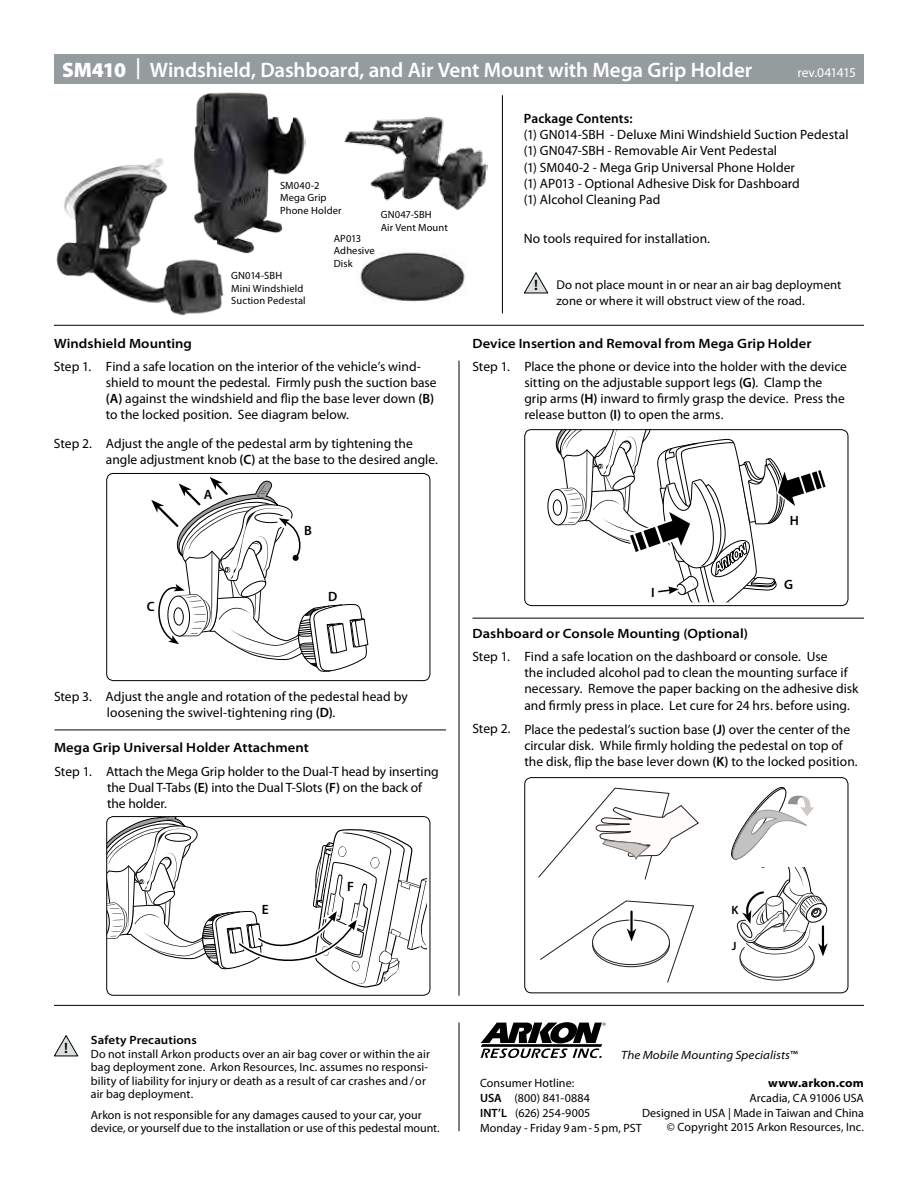
<style>
.page{position:relative;width:918px;height:1188px;background:#fff}
.page>*{position:absolute;margin:0;border:0;box-sizing:border-box;transform-origin:0 0}
.t1{font:600 21px "Myriad Pro";letter-spacing:-.005em;color:#fff}
.t2{font:600 semi-expanded 15px "Myriad Pro";color:#000}
.t3{font:13.5px/16.2px "Myriad Pro";color:#000}
.t4{font:600 semi-expanded 13.5px "Myriad Pro";letter-spacing:.005em;color:#000}
.t5{font:600 13.5px "Myriad Pro";letter-spacing:.005em;color:#000}
.t6{font:13.5px "Myriad Pro";letter-spacing:-.055em;color:#fff}
.t7{font:12.75px/15.3px "Myriad Pro";letter-spacing:.01em;color:#000}
.t8{font:12px/13.5px "Myriad Pro";letter-spacing:.005em;color:#000}
.t9{font:italic semi-expanded 12px "Myriad Pro";letter-spacing:.005em;color:#000}
.t10{font:600 semi-expanded 12px "Myriad Pro";letter-spacing:.01em;color:#000}
.t11{font:700 semi-expanded 12px "Myriad Pro";letter-spacing:.01em;color:#000}
.t12{font:600 12px "Myriad Pro";color:#000}
.t13{font:10.5px/12.6px "Myriad Pro";letter-spacing:.015em;color:#000}
.s1{font-weight:900}
.s2{font-weight:600}
</style>
<div class="page">
<div style="left:54px;top:54px;width:810px;height:30px;background:#959c9d"></div>
<img style="left:344px;top:116px;width:143px;height:94px">
<hr style="left:54px;top:325px;width:810px;height:1px;background:#000">
<hr style="left:502px;top:95px;width:1px;height:218px;background:#000">
<svg style="left:54px;top:1035px;width:25px;height:22px"></svg>
<svg style="left:481px;top:1022px;width:125px;height:36px"></svg>
<hr style="left:54px;top:1005px;width:810px;height:1px;background:#000">
<hr style="left:459px;top:1022px;width:1px;height:109px;background:#000">
<svg style="left:524px;top:272px;width:25px;height:22px"></svg>
<hr style="left:459px;top:361px;width:1px;height:635px;background:#000">
<hr style="left:472px;top:618px;width:392px;height:1px;background:#000">
<div style="left:524px;top:777px;width:324px;height:216px;border:1px solid #000;border-radius:7px"></div>
<svg style="left:538px;top:787px;width:161px;height:93px"></svg>
<svg style="left:731px;top:786px;width:83px;height:74px"></svg>
<svg style="left:740px;top:937px;width:74px;height:43px"></svg>
<div style="left:740px;top:937px;width:74px;height:40px;background:#fff;border-radius:50%"></div>
<div style="left:740px;top:936px;width:74px;height:42px;border:1px solid #2a2727;border-radius:50%"></div>
<svg style="left:540px;top:900px;width:154px;height:83px"></svg>
<div style="left:106px;top:473px;width:324px;height:208px;border:1px solid #000;border-radius:7px"></div>
<svg style="left:151px;top:477px;width:218px;height:195px"></svg>
<hr style="left:54px;top:730px;width:392px;height:1px;background:#000">
<img style="left:56px;top:158px;width:168px;height:158px">
<img style="left:360px;top:252px;width:105px;height:50px">
<img style="left:193px;top:92px;width:112px;height:161px">
<div style="left:524px;top:429px;width:324px;height:177px;border:1px solid #000;border-radius:7px"></div>
<svg style="left:547px;top:430px;width:279px;height:172px"></svg>
<div style="left:106px;top:816px;width:324px;height:180px;border:1px solid #000;border-radius:7px"></div>
<svg style="left:107px;top:817px;width:320px;height:172px"></svg>
<svg style="left:737px;top:868px;width:91px;height:88px"></svg>
<h1 class="t1" style="left:62px;top:56px;width:692px"><span class="s1">SM410</span> | Windshield, Dashboard, and Air Vent Mount with Mega Grip Holder</h1>
<p class="t6" style="left:797px;top:64px;width:60px">rev.041415</p>
<p class="t13" style="left:280px;top:179px;width:63px">SM040-2<br>Mega Grip<br>Phone Holder</p>
<p class="t13" style="left:381px;top:209px;width:69px">GN047-SBH<br>Air Vent Mount</p>
<p class="t4" style="left:54px;top:336px;width:140px">Windshield Mounting</p>
<p class="t13" style="left:231px;top:269px;width:76px">GN014-SBH<br>Mini Windshield<br>Suction Pedestal</p>
<p class="t13" style="left:334px;top:232px;width:43px">AP013<br>Adhesive<br>Disk</p>
<p class="t3" style="left:54px;top:358px;width:39px">Step 1.</p>
<p class="t3" style="left:54px;top:435px;width:40px">Step 2.</p>
<p class="t3" style="left:106px;top:358px;width:332px">Find a safe location on the interior of the vehicle’s wind&shy;shield to mount the pedestal. Firmly push the suction base <span class="s2">(A)</span> against the windshield and flip the base lever down <span class="s2">(B) </span>to the locked position. See diagram below.</p>
<p class="t3" style="left:106px;top:435px;width:333px">Adjust the angle of the pedestal arm by tightening the angle adjustment knob <span class="s2">(C)</span> at the base to the desired angle.</p>
<p class="t5" style="left:204px;top:486px;width:10px">A</p>
<p class="t5" style="left:304px;top:522px;width:9px">B</p>
<p class="t5" style="left:147px;top:598px;width:9px">C</p>
<p class="t5" style="left:328px;top:587px;width:11px">D</p>
<p class="t3" style="left:107px;top:688px;width:302px;text-indent:-53px">Step 3. Adjust the angle and rotation of the pedestal head by loosening the swivel-tightening ring <span class="s2">(D)</span>.</p>
<p class="t4" style="left:54px;top:740px;width:256px">Mega Grip Universal Holder Attachment</p>
<p class="t3" style="left:107px;top:763px;width:333px;text-indent:-53px">Step 1. Attach the Mega Grip holder to the Dual-T head by inserting the Dual T-Tabs <span class="s2">(E)</span> into the Dual T-Slots <span class="s2">(F)</span> on the back of the holder.</p>
<p class="t5" style="left:524px;top:110px;width:110px">Package Contents:</p>
<p class="t3" style="left:524px;top:126px;width:326px">(1) GN014-SBH - Deluxe Mini Windshield Suction Pedestal (1) GN047-SBH - Removable Air Vent Pedestal<br>(1) SM040-2 - Mega Grip Universal Phone Holder<br>(1) AP013 - Optional Adhesive Disk for Dashboard<br>(1) Alcohol Cleaning Pad</p>
<p class="t3" style="left:524px;top:230px;width:188px">No tools required for installation.</p>
<p class="t2" style="left:534px;top:277px;width:5px">!</p>
<p class="t7" style="left:556px;top:277px;width:286px">Do not place mount in or near an air bag deployment zone or where it will obstruct view of the road.</p>
<p class="t4" style="left:472px;top:336px;width:341px">Device Insertion and Removal from Mega Grip Holder</p>
<p class="t3" style="left:472px;top:358px;width:39px">Step 1.</p>
<p class="t3" style="left:524px;top:358px;width:324px">Place the phone or device into the holder with the device sitting on the adjustable support legs <span class="s2">(G)</span>. Clamp the grip arms <span class="s2">(H)</span> inward to firmly grasp the device. Press the release button <span class="s2">(I)</span> to open the arms.</p>
<p class="t5" style="left:651px;top:583px;width:5px">I</p>
<p class="t5" style="left:790px;top:512px;width:11px">H</p>
<p class="t5" style="left:784px;top:576px;width:10px">G</p>
<p class="t4" style="left:472px;top:626px;width:277px">Dashboard or Console Mounting (Optional)</p>
<p class="t3" style="left:472px;top:648px;width:39px">Step 1.</p>
<p class="t3" style="left:524px;top:648px;width:336px">Find a safe location on the dashboard or console. Use<br>the included alcohol pad to clean the mounting surface if necessary. Remove the paper backing on the adhesive disk and firmly press in place. Let cure for 24 hrs. before using.</p>
<p class="t3" style="left:524px;top:721px;width:335px">Place the pedestal’s suction base <span class="s2">(J)</span> over the center of the circular disk. While firmly holding the pedestal on top of the disk, flip the base lever down <span class="s2">(K)</span> to the locked position.</p>
<p class="t3" style="left:472px;top:720px;width:40px">Step 2.</p>
<p class="t5" style="left:347px;top:878px;width:8px">F</p>
<p class="t5" style="left:262px;top:901px;width:8px">E</p>
<p class="t12" style="left:732px;top:902px;width:8px">K</p>
<p class="t2" style="left:64px;top:1040px;width:5px">!</p>
<p class="t10" style="left:91px;top:1034px;width:108px">Safety Precautions</p>
<p class="t8" style="left:91px;top:1047px;width:341px">Do not install Arkon products over an air bag cover or within the air bag deployment zone. Arkon Resources, Inc. assumes no responsi&shy;bility of liability for injury or death as a result of car crashes and/or air bag deployment.</p>
<p class="t8" style="left:91px;top:1108px;width:350px">Arkon is not responsible for any damages caused to your car, your device, or yourself due to the installation or use of this pedestal mount.</p>
<p class="t12" style="left:732px;top:938px;width:6px">J</p>
<p class="t9" style="left:621px;top:1047px;width:178px">The Mobile Mounting Specialists™</p>
<p class="t8" style="left:480px;top:1075px;width:163px;line-height:15px">Consumer Hotline:<br><span class="s2">USA</span> (800) 841-0884<br><span class="s2">INT’L</span> (626) 254-9005<br>Monday - Friday 9am-5pm, PST</p>
<p class="t11" style="left:768px;top:1076px;width:97px">www.arkon.com</p>
<p class="t8" style="left:642px;top:1090px;width:223px;line-height:14.7px;text-align:right">Arcadia, CA 91006 USA<br>Designed in USA | Made in Taiwan and China © Copyright 2015 Arkon Resources, Inc.</p>
</div>
